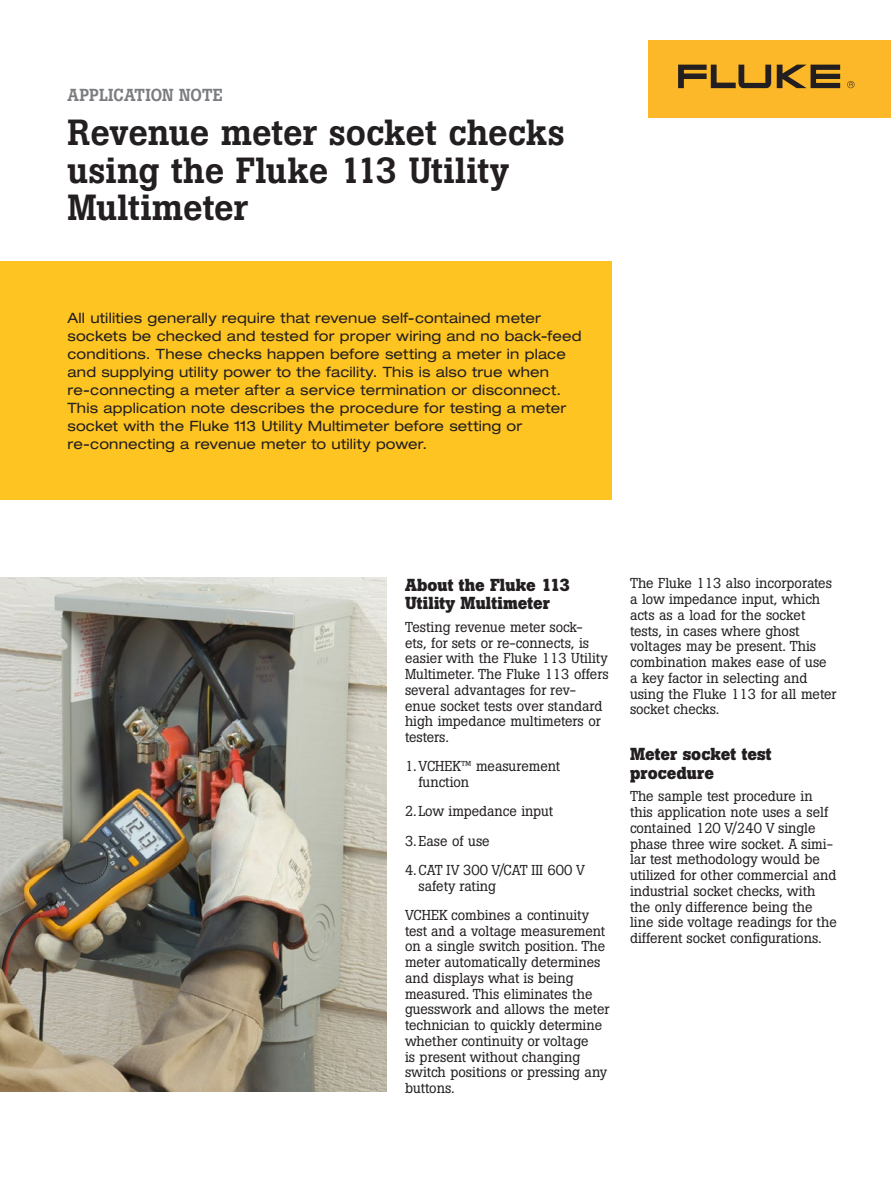
<style>
.page{position:relative;width:891px;height:1188px;background:#fff}
.page>*{position:absolute;margin:0;border:0;box-sizing:border-box;transform-origin:0 0}
.Headline{font:500 36px/37.5px "Boton Pro";letter-spacing:-.005em;color:#231f20}
.Subhead_1{font:700 17.25px/18.8px "Boton Pro";color:#231f20}
.Document_title{font:500 17.25px "Boton Pro";letter-spacing:.005em;color:#7a7c7f}
.Body-no_indent{font:14.25px/15.8px "Boton Pro";color:#231f20}
.Intro_body{font:expanded 14.25px/18px "Helvetica Neue LT Pro";letter-spacing:.01em;color:#231f20}
</style>
<div class="page">
<img style="left:0;top:578px;width:387px;height:514px">
<div style="left:0;top:261px;width:612px;height:239px;background:#fec422"></div>
<div style="left:648px;top:40px;width:243px;height:78px;background:#fcb828"></div>
<svg style="left:777px;top:65px;width:63px;height:23px"></svg>
<svg style="left:678px;top:65px;width:93px;height:23px"></svg>
<svg style="left:847px;top:81px;width:8px;height:7px"></svg>
<p class="Document_title" style="left:68px;top:84px;width:157px">APPLICATION NOTE</p>
<p class="Headline" style="left:68px;top:114px;width:499px">Revenue meter socket checks using the Fluke 113 Utility<br>Multimeter</p>
<p class="Intro_body" style="left:68px;top:308px;width:515px">All utilities generally require that revenue self-contained meter sockets be checked and tested for proper wiring and no back-feed conditions. These checks happen before setting a meter in place and supplying utility power to the facility. This is also true when re-connecting a meter after a service termination or disconnect.</p>
<p class="Intro_body" style="left:68px;top:398px;width:500px">This application note describes the procedure for testing a meter socket with the Fluke 113 Utility Multimeter before setting or re-connecting a revenue meter to utility power.</p>
<p class="Subhead_1" style="left:405px;top:575px;width:167px">About the Fluke 113<br>Utility Multimeter</p>
<p class="Body-no_indent" style="left:405px;top:619px;width:205px">Testing revenue meter sock-<br>ets, for sets or re-connects, is easier with the Fluke 113 Utility<br>Multimeter. The Fluke 113 offers several advantages for rev&shy;enue socket tests over standard high impedance multimeters or testers.</p>
<p class="Body-no_indent" style="left:419px;top:759px;width:143px;text-indent:-14px">1.VCHEK™ measurement function</p>
<p class="Body-no_indent" style="left:405px;top:804px;width:150px">2.Low impedance input</p>
<p class="Body-no_indent" style="left:405px;top:833px;width:86px">3.Ease of use</p>
<p class="Body-no_indent" style="left:419px;top:862px;width:168px;text-indent:-14px">4.CAT IV 300 V/CAT III 600 V safety rating</p>
<p class="Body-no_indent" style="left:405px;top:907px;width:206px">VCHEK combines a continuity test and a voltage measurement on a single switch position. The meter automatically determines and displays what is being measured. This eliminates the guesswork and allows the meter technician to quickly determine whether continuity or voltage<br>is present without changing switch positions or pressing any buttons.</p>
<p class="Body-no_indent" style="left:630px;top:576px;width:208px">The Fluke 113 also incorporates a low impedance input, which acts as a load for the socket tests, in cases where ghost voltages may be present. This combination makes ease of use a key factor in selecting and using the Fluke 113 for all meter socket checks.</p>
<p class="Subhead_1" style="left:630px;top:745px;width:143px">Meter socket test procedure</p>
<p class="Body-no_indent" style="left:630px;top:789px;width:208px">The sample test procedure in this application note uses a self contained 120 V/240 V single phase three wire socket. A simi&shy;lar test methodology would be utilized for other commercial and industrial socket checks, with the only difference being the line side voltage readings for the different socket configurations.</p>
</div>
